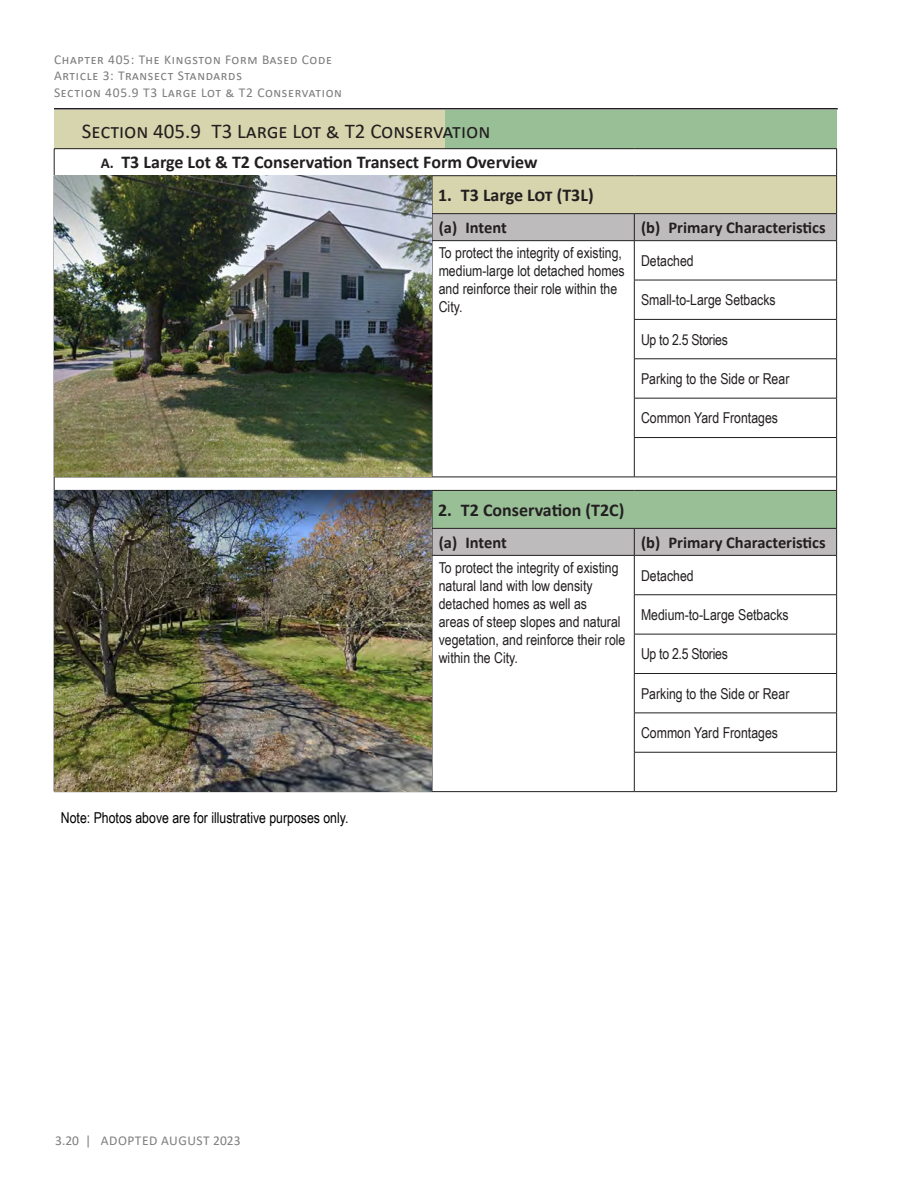
<style>
.page{position:relative;width:918px;height:1188px;background:#fff}
.page>*{position:absolute;margin:0;border:0;box-sizing:border-box;transform-origin:0 0}
.Level_2{font:21px "Calibri";color:#231f20}
.t1{font:700 18px "Calibri";color:#231f20}
.t2{font:700 16.5px "Calibri";color:#231f20}
.t3{font:15px/18px "Arial Narrow";color:#231f20}
.Level_4_Numbered{font:15px "Arial Narrow";color:#000}
.t4{font:15px "Arial Narrow";letter-spacing:-.02em;color:#231f20}
.t5{font:13.5px/16.2px "Calibri";letter-spacing:.05em;color:#7e7d7d}
.s1{font-size:15px}
</style>
<div class="page">
<hr style="left:54px;top:108px;width:784px;height:2px;background:#231f20">
<div style="left:54px;top:110px;width:392px;height:40px;background:#d7d5ad"></div>
<div style="left:446px;top:110px;width:391px;height:40px;background:#99bf97"></div>
<div style="left:54px;top:149px;width:783px;height:27px;background:#fff"></div>
<div style="left:432px;top:176px;width:405px;height:38px;background:#d7d5ad"></div>
<svg style="left:432px;top:214px;width:404px;height:276px"></svg>
<svg style="left:634px;top:241px;width:202px;height:249px"></svg>
<svg style="left:433px;top:491px;width:403px;height:300px"></svg>
<svg style="left:54px;top:792px;width:580px;height:1px"></svg>
<hr style="left:54px;top:148px;width:378px;height:1px;background:#231f20">
<hr style="left:432px;top:148px;width:202px;height:1px;background:#231f20">
<hr style="left:634px;top:148px;width:203px;height:1px;background:#231f20">
<svg style="left:836px;top:149px;width:1px;height:26px"></svg>
<svg style="left:54px;top:149px;width:1px;height:26px"></svg>
<svg style="left:54px;top:478px;width:1px;height:12px"></svg>
<svg style="left:836px;top:478px;width:1px;height:12px"></svg>
<hr style="left:54px;top:175px;width:378px;height:1px;background:#231f20">
<hr style="left:54px;top:477px;width:378px;height:1px;background:#231f20">
<hr style="left:432px;top:175px;width:202px;height:1px;background:#231f20">
<hr style="left:432px;top:176px;width:1px;height:37px;background:#231f20">
<hr style="left:634px;top:175px;width:203px;height:1px;background:#231f20">
<hr style="left:836px;top:176px;width:1px;height:37px;background:#231f20">
<hr style="left:432px;top:213px;width:202px;height:1px;background:#231f20">
<svg style="left:432px;top:214px;width:1px;height:26px"></svg>
<hr style="left:634px;top:213px;width:203px;height:1px;background:#231f20">
<svg style="left:634px;top:214px;width:1px;height:26px"></svg>
<svg style="left:836px;top:214px;width:1px;height:26px"></svg>
<hr style="left:432px;top:240px;width:202px;height:1px;background:#231f20">
<hr style="left:432px;top:241px;width:1px;height:39px;background:#231f20">
<hr style="left:432px;top:280px;width:1px;height:39px;background:#231f20">
<hr style="left:432px;top:319px;width:1px;height:40px;background:#231f20">
<hr style="left:432px;top:359px;width:1px;height:39px;background:#231f20">
<hr style="left:432px;top:398px;width:1px;height:40px;background:#231f20">
<hr style="left:432px;top:438px;width:1px;height:39px;background:#231f20">
<hr style="left:432px;top:477px;width:202px;height:1px;background:#231f20">
<hr style="left:634px;top:240px;width:203px;height:1px;background:#231f20">
<hr style="left:634px;top:241px;width:1px;height:39px;background:#231f20">
<hr style="left:836px;top:241px;width:1px;height:39px;background:#231f20">
<hr style="left:634px;top:280px;width:203px;height:1px;background:#231f20">
<hr style="left:634px;top:280px;width:1px;height:39px;background:#231f20">
<hr style="left:836px;top:280px;width:1px;height:39px;background:#231f20">
<hr style="left:634px;top:319px;width:203px;height:1px;background:#231f20">
<hr style="left:634px;top:320px;width:1px;height:39px;background:#231f20">
<hr style="left:836px;top:320px;width:1px;height:39px;background:#231f20">
<hr style="left:634px;top:359px;width:203px;height:1px;background:#231f20">
<hr style="left:634px;top:359px;width:1px;height:39px;background:#231f20">
<hr style="left:836px;top:359px;width:1px;height:39px;background:#231f20">
<hr style="left:634px;top:398px;width:203px;height:1px;background:#231f20">
<hr style="left:634px;top:398px;width:1px;height:39px;background:#231f20">
<hr style="left:836px;top:398px;width:1px;height:39px;background:#231f20">
<hr style="left:634px;top:437px;width:203px;height:1px;background:#231f20">
<hr style="left:634px;top:438px;width:1px;height:39px;background:#231f20">
<hr style="left:836px;top:438px;width:1px;height:39px;background:#231f20">
<hr style="left:634px;top:477px;width:203px;height:1px;background:#231f20">
<hr style="left:54px;top:490px;width:378px;height:1px;background:#231f20">
<hr style="left:54px;top:791px;width:378px;height:1px;background:#231f20">
<hr style="left:432px;top:490px;width:202px;height:1px;background:#231f20">
<hr style="left:432px;top:491px;width:1px;height:37px;background:#231f20">
<hr style="left:634px;top:490px;width:203px;height:1px;background:#231f20">
<hr style="left:836px;top:491px;width:1px;height:37px;background:#231f20">
<hr style="left:432px;top:528px;width:202px;height:1px;background:#231f20">
<svg style="left:432px;top:529px;width:1px;height:26px"></svg>
<hr style="left:634px;top:528px;width:203px;height:1px;background:#231f20">
<svg style="left:634px;top:529px;width:1px;height:26px"></svg>
<svg style="left:836px;top:529px;width:1px;height:26px"></svg>
<hr style="left:432px;top:555px;width:202px;height:1px;background:#231f20">
<hr style="left:432px;top:556px;width:1px;height:39px;background:#231f20">
<hr style="left:432px;top:595px;width:1px;height:39px;background:#231f20">
<hr style="left:432px;top:634px;width:1px;height:40px;background:#231f20">
<hr style="left:432px;top:674px;width:1px;height:39px;background:#231f20">
<hr style="left:432px;top:713px;width:1px;height:39px;background:#231f20">
<hr style="left:432px;top:752px;width:1px;height:39px;background:#231f20">
<hr style="left:432px;top:791px;width:202px;height:1px;background:#231f20">
<hr style="left:634px;top:555px;width:203px;height:1px;background:#231f20">
<hr style="left:634px;top:556px;width:1px;height:39px;background:#231f20">
<hr style="left:836px;top:556px;width:1px;height:39px;background:#231f20">
<hr style="left:634px;top:594px;width:203px;height:1px;background:#231f20">
<hr style="left:634px;top:595px;width:1px;height:39px;background:#231f20">
<hr style="left:836px;top:595px;width:1px;height:39px;background:#231f20">
<hr style="left:634px;top:634px;width:203px;height:1px;background:#231f20">
<hr style="left:634px;top:634px;width:1px;height:39px;background:#231f20">
<hr style="left:836px;top:634px;width:1px;height:39px;background:#231f20">
<hr style="left:634px;top:673px;width:203px;height:1px;background:#231f20">
<hr style="left:634px;top:674px;width:1px;height:39px;background:#231f20">
<hr style="left:836px;top:674px;width:1px;height:39px;background:#231f20">
<hr style="left:634px;top:713px;width:203px;height:1px;background:#231f20">
<hr style="left:634px;top:713px;width:1px;height:39px;background:#231f20">
<hr style="left:836px;top:713px;width:1px;height:39px;background:#231f20">
<hr style="left:634px;top:752px;width:203px;height:1px;background:#231f20">
<hr style="left:634px;top:752px;width:1px;height:39px;background:#231f20">
<hr style="left:836px;top:752px;width:1px;height:39px;background:#231f20">
<hr style="left:634px;top:791px;width:203px;height:1px;background:#231f20">
<img style="left:54px;top:176px;width:378px;height:301px">
<img style="left:54px;top:491px;width:378px;height:300px">
<p class="t5" style="left:54px;top:51px;width:289px">Chapter 405: The Kingston Form Based Code<br>Article 3: Transect Standards<br>Section 405.9 T3 Large Lot &amp; T2 Conservation</p>
<p class="Level_2" style="left:82px;top:116px;width:410px">Section 405.9 T3 Large Lot &amp; T2 Conservation</p>
<p class="t1" style="left:101px;top:149px;width:438px"><span class="s1">A.</span> T3 Large Lot &amp; T2 Conservation Transect Form Overview</p>
<p class="t1" style="left:438px;top:183px;width:157px">1. T3 Large Lot (T3L)</p>
<p class="t2" style="left:439px;top:216px;width:70px">(a) Intent</p>
<p class="t2" style="left:641px;top:216px;width:186px">(b) Primary Characteristics</p>
<p class="t3" style="left:439px;top:243px;width:187px">To protect the integrity of existing, medium-large lot detached homes and reinforce their role within the<br>City.</p>
<p class="t3" style="left:641px;top:251px;width:54px">Detached</p>
<p class="t3" style="left:641px;top:290px;width:136px">Small-to-Large Setbacks</p>
<p class="t4" style="left:641px;top:328px;width:88px">Up to 2.5 Stories</p>
<p class="t3" style="left:641px;top:369px;width:150px">Parking to the Side or Rear</p>
<p class="t3" style="left:641px;top:408px;width:138px">Common Yard Frontages</p>
<p class="Level_4_Numbered" style="left:61px;top:807px;width:289px">Note: Photos above are for illustrative purposes only.</p>
<p class="t1" style="left:438px;top:497px;width:188px">2. T2 Conservation (T2C)</p>
<p class="t2" style="left:439px;top:531px;width:70px">(a) Intent</p>
<p class="t2" style="left:641px;top:531px;width:186px">(b) Primary Characteristics</p>
<p class="t3" style="left:439px;top:558px;width:188px">To protect the integrity of existing natural land with low density detached homes as well as<br>areas of steep slopes and natural vegetation, and reinforce their role within the City.</p>
<p class="t3" style="left:641px;top:566px;width:54px">Detached</p>
<p class="t3" style="left:641px;top:605px;width:149px">Medium-to-Large Setbacks</p>
<p class="t4" style="left:641px;top:643px;width:88px">Up to 2.5 Stories</p>
<p class="t3" style="left:641px;top:684px;width:150px">Parking to the Side or Rear</p>
<p class="t3" style="left:641px;top:723px;width:138px">Common Yard Frontages</p>
<p class="t5" style="left:55px;top:1132px;width:187px">3.20 | ADOPTED AUGUST 2023</p>
</div>
